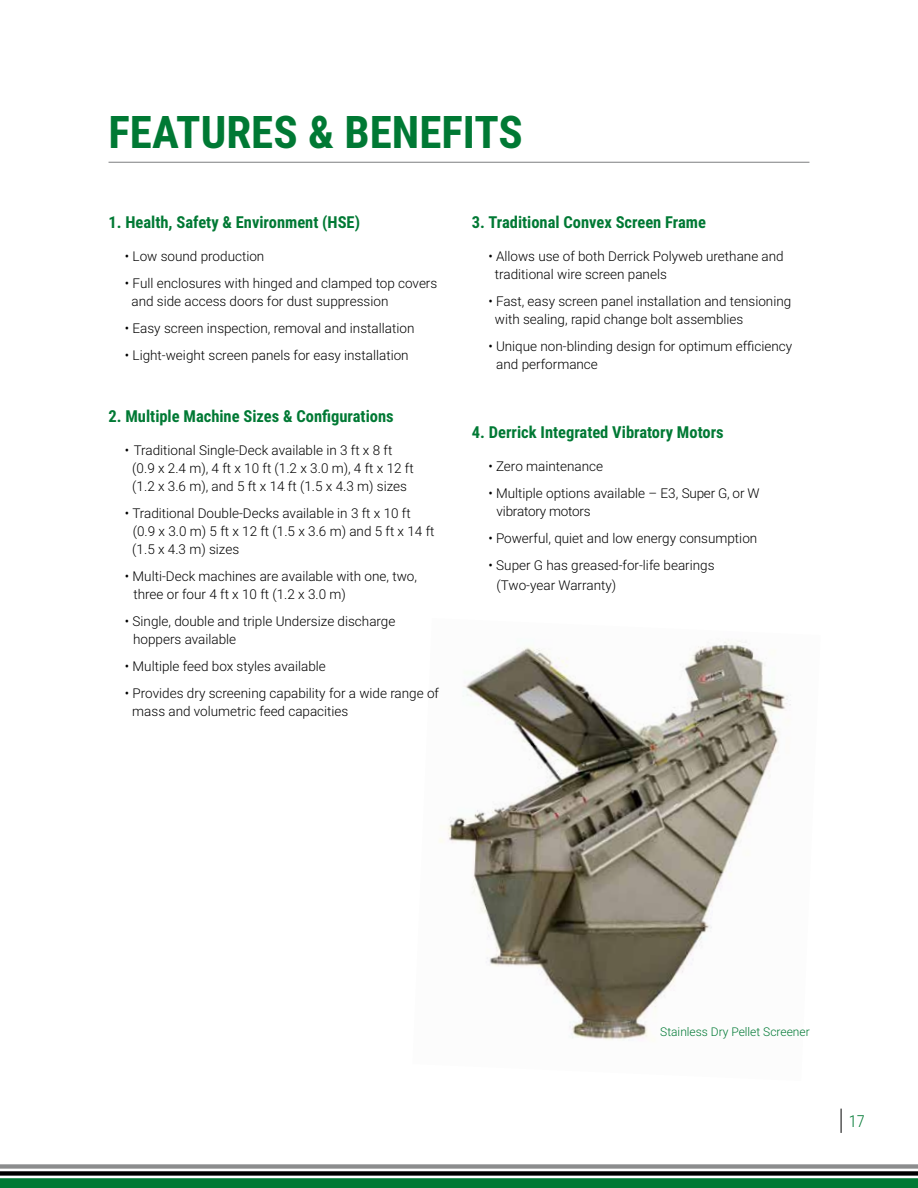
<style>
.page{position:relative;width:918px;height:1188px;background:#fff}
.page>*{position:absolute;margin:0;border:0;box-sizing:border-box;transform-origin:0 0}
.t1{font:700 45px "Roboto Condensed";color:#007934}
.t2{font:700 16.5px "Roboto Condensed";color:#007934}
.t3{font:300 16.5px "Roboto Condensed";color:#007934}
.t4{font:300 13.5px/18px "Roboto";color:#000}
.t5{font:300 12px "Roboto";color:#007934}
</style>
<div class="page">
<img style="left:439px;top:640px;width:352px;height:400px">
<svg style="left:0;top:1164px;width:918px;height:24px"></svg>
<hr style="left:109px;top:162px;width:700px;height:1px;background:#8b8c8d">
<svg style="left:841px;top:1109px;width:1px;height:24px"></svg>
<h1 class="t1" style="left:109px;top:101px;width:416px">FEATURES &amp; BENEFITS</h1>
<p class="t2" style="left:109px;top:211px;width:253px">1. Health, Safety &amp; Environment (HSE)</p>
<p class="t4" style="left:125px;top:247px;width:141px">• Low sound production</p>
<p class="t4" style="left:132px;top:274px;width:307px;text-indent:-7px">• Full enclosures with hinged and clamped top covers and side access doors for dust suppression</p>
<p class="t4" style="left:125px;top:319px;width:291px">• Easy screen inspection, removal and installation</p>
<p class="t4" style="left:125px;top:346px;width:285px">• Light-weight screen panels for easy installation</p>
<p class="t2" style="left:109px;top:405px;width:287px">2. Multiple Machine Sizes &amp; Configurations</p>
<p class="t4" style="left:132px;top:441px;width:283px;text-indent:-7px">• Traditional Single-Deck available in 3 ft x 8 ft (0.9 x 2.4 m), 4 ft x 10 ft (1.2 x 3.0 m), 4 ft x 12 ft (1.2 x 3.6 m), and 5 ft x 14 ft (1.5 x 4.3 m) sizes</p>
<p class="t4" style="left:132px;top:504px;width:304px;text-indent:-7px">• Traditional Double-Decks available in 3 ft x 10 ft (0.9 x 3.0 m) 5 ft x 12 ft (1.5 x 3.6 m) and 5 ft x 14 ft (1.5 x 4.3 m) sizes</p>
<p class="t4" style="left:133px;top:567px;width:285px;text-indent:-8px">• Multi-Deck machines are available with one, two, three or four 4 ft x 10 ft (1.2 x 3.0 m)</p>
<p class="t4" style="left:133px;top:612px;width:264px;text-indent:-8px">• Single, double and triple Undersize discharge hoppers available</p>
<p class="t4" style="left:125px;top:657px;width:202px">• Multiple feed box styles available</p>
<p class="t4" style="left:132px;top:684px;width:308px;text-indent:-7px">• Provides dry screening capability for a wide range of mass and volumetric feed capacities</p>
<p class="t2" style="left:472px;top:211px;width:236px">3. Traditional Convex Screen Frame</p>
<p class="t4" style="left:495px;top:247px;width:290px;text-indent:-7px">• Allows use of both Derrick Polyweb urethane and traditional wire screen panels</p>
<p class="t4" style="left:495px;top:292px;width:298px;text-indent:-7px">• Fast, easy screen panel installation and tensioning with sealing, rapid change bolt assemblies</p>
<p class="t4" style="left:496px;top:337px;width:297px;text-indent:-8px">• Unique non-blinding design for optimum efficiency and performance</p>
<p class="t2" style="left:472px;top:421px;width:253px">4. Derrick Integrated Vibratory Motors</p>
<p class="t4" style="left:488px;top:457px;width:116px">• Zero maintenance</p>
<p class="t4" style="left:497px;top:484px;width:264px;text-indent:-8px">• Multiple options available – E3, Super G, or W vibratory motors</p>
<p class="t4" style="left:488px;top:529px;width:270px">• Powerful, quiet and low energy consumption</p>
<p class="t4" style="left:497px;top:555px;width:220px;line-height:19.8px;text-indent:-8px">• Super G has greased-for-life bearings (Two-year Warranty)</p>
<p class="t5" style="left:660px;top:1023px;width:151px">Stainless Dry Pellet Screener</p>
<p class="t3" style="left:849px;top:1110px;width:18px">17</p>
</div>
